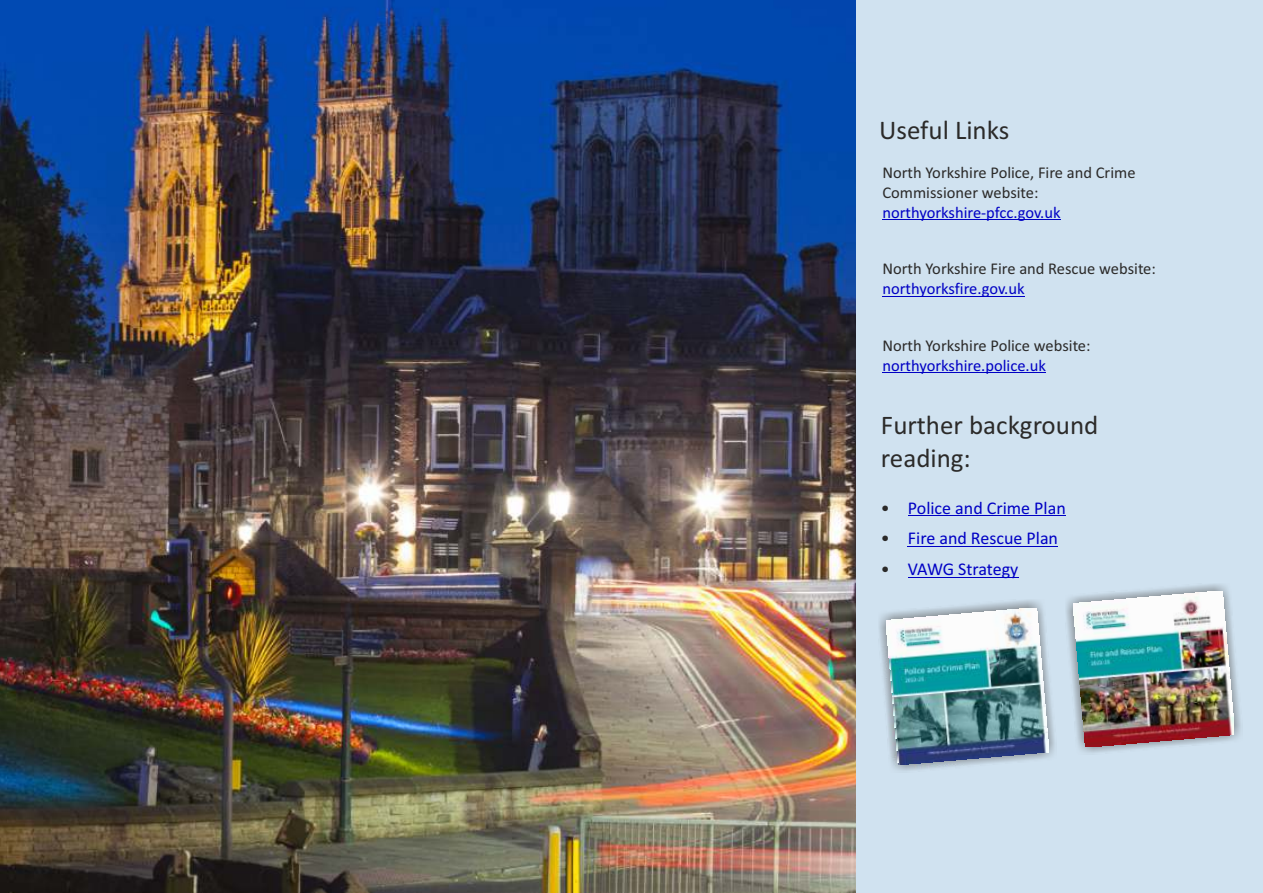
<style>
.page{position:relative;width:1263px;height:893px;background:#fff}
.page>*{position:absolute;margin:0;border:0;box-sizing:border-box;transform-origin:0 0}
.t1{font:27px/33px "Calibri";color:#2b2a29}
.t2{font:18px "Calibri";color:#0000c4}
.t3{font:16.5px/20.1px "Calibri";color:#2b2a29}
.t4{font:16.5px "Calibri";color:#0000c4}
.s1{color:#2b2a29}
</style>
<div class="page">
<div style="left:856px;top:0;width:407px;height:893px;background:#d0e2f0"></div>
<hr style="left:882px;top:219px;width:178px;height:1px;background:#0000c4">
<hr style="left:882px;top:296px;width:142px;height:1px;background:#0000c4">
<hr style="left:882px;top:372px;width:164px;height:1px;background:#0000c4">
<img style="left:879px;top:600px;width:176px;height:171px">
<img style="left:886px;top:608px;width:162px;height:156px">
<img style="left:1066px;top:584px;width:175px;height:169px">
<img style="left:1073px;top:591px;width:161px;height:156px">
<img style="left:0;top:0;width:856px;height:893px">
<hr style="left:908px;top:515px;width:158px;height:1px;background:#0000c4">
<hr style="left:908px;top:546px;width:150px;height:1px;background:#0000c4">
<hr style="left:908px;top:577px;width:110px;height:1px;background:#0000c4">
<h1 class="t1" style="left:879px;top:116px;width:132px">Useful Links</h1>
<p class="t3" style="left:882px;top:163px;width:255px">North Yorkshire Police, Fire and Crime<br>Commissioner website:</p>
<p class="t4" style="left:882px;top:205px;width:180px">northyorkshire-pfcc.gov.uk</p>
<p class="t3" style="left:882px;top:260px;width:275px">North Yorkshire Fire and Rescue website:</p>
<p class="t4" style="left:882px;top:282px;width:144px">northyorksfire.gov.uk</p>
<p class="t3" style="left:882px;top:337px;width:210px">North Yorkshire Police website:</p>
<p class="t4" style="left:882px;top:358px;width:165px">northyorkshire.police.uk</p>
<h1 class="t1" style="left:881px;top:411px;width:219px">Further background reading:</h1>
<p class="t2" style="left:881px;top:500px;width:186px"><span class="s1">•</span> Police and Crime Plan</p>
<p class="t2" style="left:881px;top:531px;width:179px"><span class="s1">•</span> Fire and Rescue Plan</p>
<p class="t2" style="left:881px;top:562px;width:139px"><span class="s1">•</span> VAWG Strategy</p>
</div>
